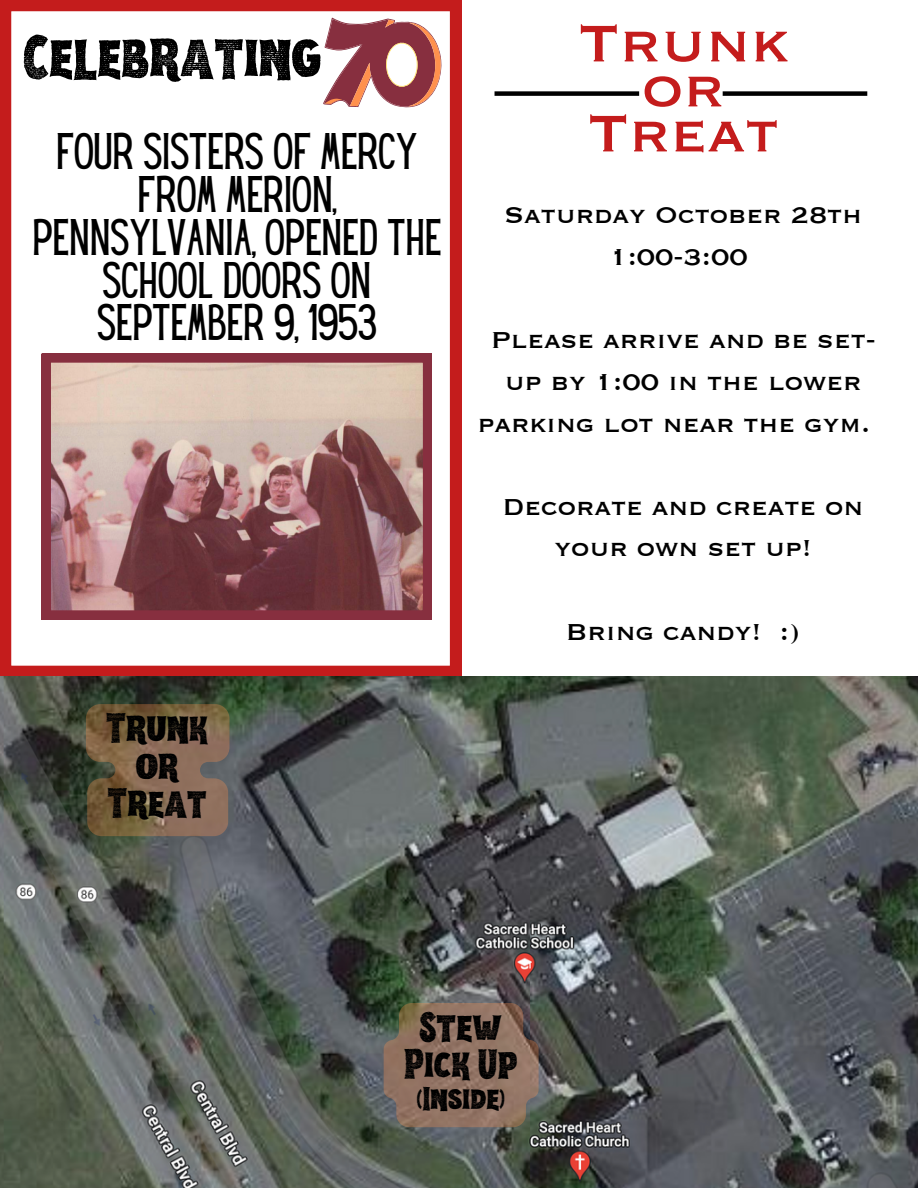
<style>
.page{position:relative;width:918px;height:1188px;background:#fff}
.page>*{position:absolute;margin:0;border:0;box-sizing:border-box;transform-origin:0 0}
.t1{font:67.5px "Copperplate Gothic LT Pro 31 BC";color:#c41c1c}
.t2{font:55.95px "Hell Print Rough";color:#000}
.t3{font:45px/42.8px "Hey Gotcha";color:#000;text-align:center}
.t4{font:37.5px "Hell Print Rough";color:#000}
.t5{font:30px/41.7px "Copperplate Gothic LT Pro 31 BC";color:#000;text-align:center}
.t6{font:30px "Hell Print Rough";color:#000}
</style>
<div class="page">
<svg style="left:0;top:0;width:461px;height:677px"></svg>
<svg style="left:323px;top:18px;width:118px;height:89px"></svg>
<svg style="left:42px;top:354px;width:390px;height:265px;background:#a77c7a"></svg>
<div style="left:495px;top:91px;width:144px;height:5px;background:#000"></div>
<div style="left:723px;top:91px;width:144px;height:5px;background:#000"></div>
<img style="left:0;top:677px;width:918px;height:511px">
<svg style="left:86px;top:704px;width:143px;height:132px;background:#7e664c"></svg>
<svg style="left:384px;top:1003px;width:155px;height:124px;background:#8a7060"></svg>
<p class="t2" style="left:24px;top:34px;width:300px">Celebrating</p>
<p class="t3" style="left:32px;top:135px;width:408px">FOUR SISTERS OF MERCY<br>FROM MERION,<br>PENNSYLVANIA, OPENED THE<br>SCHOOL DOORS ON<br>SEPTEMBER 9, 1953</p>
<p class="t4" style="left:107px;top:713px;width:104px">Trunk</p>
<p class="t4" style="left:136px;top:750px;width:45px">or</p>
<p class="t4" style="left:108px;top:788px;width:101px">Treat</p>
<p class="t1" style="left:578px;top:12px;width:212px">Trunk</p>
<p class="t1" style="left:642px;top:57px;width:84px">or</p>
<p class="t1" style="left:588px;top:102px;width:193px">Treat</p>
<p class="t5" style="left:504px;top:196px;width:360px">Saturday October 28th</p>
<p class="t5" style="left:610px;top:237px;width:140px">1:00-3:00</p>
<p class="t5" style="left:478px;top:321px;width:399px">Please arrive and be set&shy;up by 1:00 in the lower parking lot near the gym.</p>
<p class="t5" style="left:503px;top:487px;width:362px">Decorate and create on your own set up!</p>
<p class="t5" style="left:566px;top:612px;width:236px">Bring candy! :)</p>
<p class="t4" style="left:420px;top:1012px;width:84px">Stew</p>
<p class="t4" style="left:404px;top:1049px;width:115px">Pick Up</p>
<p class="t6" style="left:417px;top:1086px;width:90px">(Inside)</p>
</div>
